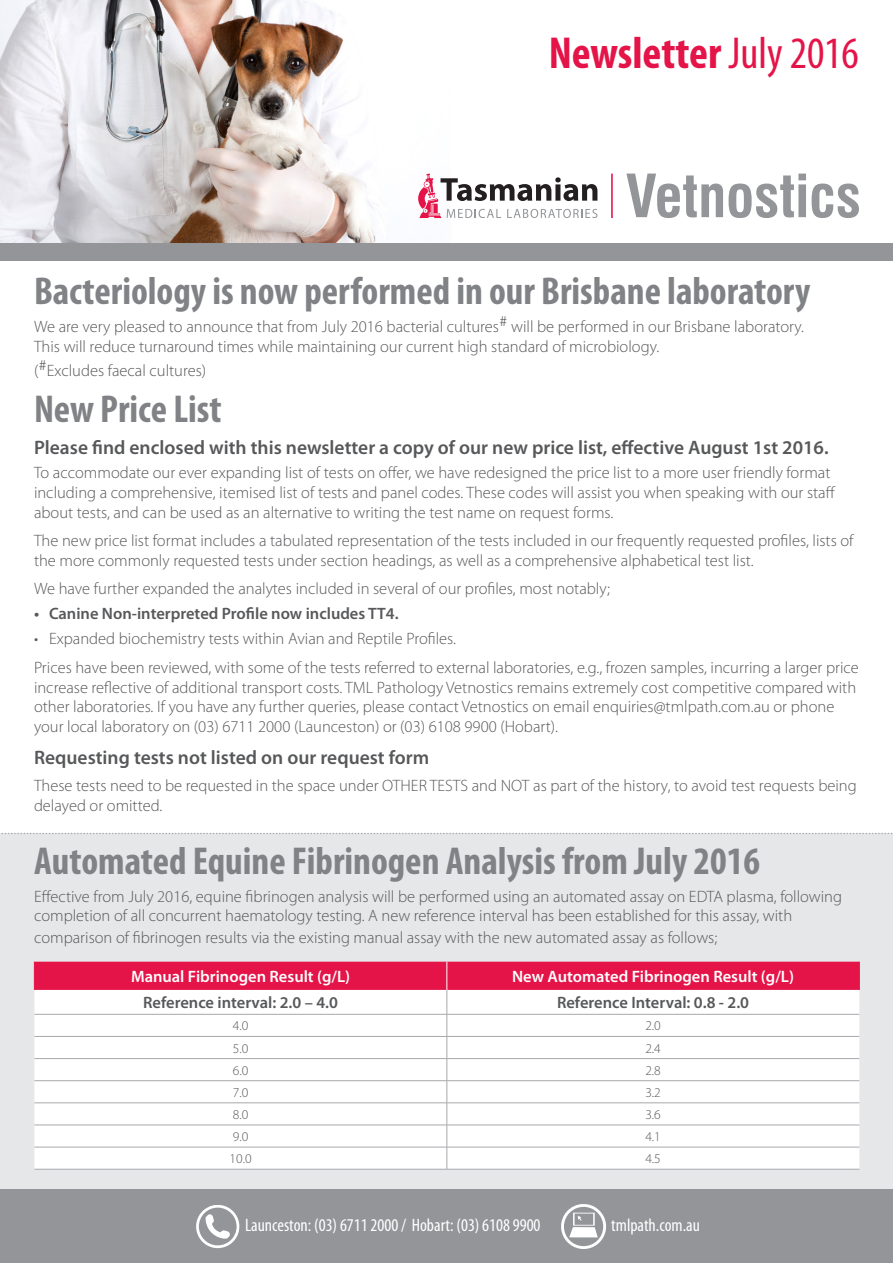
<style>
.page{position:relative;width:893px;height:1263px;background:#fff}
.page>*{position:absolute;margin:0;border:0;box-sizing:border-box;transform-origin:0 0}
.t1{font:700 condensed 45px "Myriad Pro";color:#e41448}
.ArticleBodyCopy{font:700 condensed 39px "Myriad Pro";color:#808285}
.t2{font:600 19.5px "Myriad Pro";color:#57585a}
.t3{font:condensed 18px "Myriad Pro";color:#fff}
.ArticleBodyCopy-2{font:300 16.5px/19.8px "Myriad Pro";color:#57585a}
.t4{font:600 16.5px "Myriad Pro";color:#57585a}
.t5{font:600 16.5px "Myriad Pro";color:#fff}
.t6{font:300 13.5px "Myriad Pro";color:#57585a}
.s1{font-weight:400}
</style>
<div class="page">
<img style="left:0;top:0;width:323px;height:243px">
<div style="left:0;top:243px;width:893px;height:17px;background:#939598"></div>
<svg style="left:626px;top:174px;width:97px;height:44px"></svg>
<svg style="left:729px;top:174px;width:77px;height:44px"></svg>
<svg style="left:812px;top:184px;width:47px;height:34px"></svg>
<hr style="left:611px;top:174px;width:2px;height:44px;background:#e41448">
<svg style="left:418px;top:174px;width:179px;height:44px"></svg>
<div style="left:0;top:1188px;width:893px;height:75px;background:#939598"></div>
<svg style="left:196px;top:1205px;width:43px;height:43px"></svg>
<svg style="left:561px;top:1204px;width:45px;height:45px"></svg>
<div style="left:0;top:833px;width:893px;height:355px;background:#e6e7e9"></div>
<svg style="left:1px;top:833px;width:892px;height:1px"></svg>
<hr style="left:34px;top:1169px;width:413px;height:1px;background:#a8a9ad">
<hr style="left:447px;top:1169px;width:412px;height:1px;background:#a8a9ad">
<svg style="left:34px;top:962px;width:826px;height:207px;background:#f8dce3"></svg>
<h1 class="t1" style="left:549px;top:25px;width:312px">Newsletter <span class="s1">July 2016</span></h1>
<p class="ArticleBodyCopy" style="left:34px;top:266px;width:778px">Bacteriology is now performed in our Brisbane laboratory</p>
<p class="ArticleBodyCopy-2" style="left:34px;top:317px;width:772px">We are very pleased to announce that from July 2016 bacterial cultures# will be performed in our Brisbane laboratory.<br>This will reduce turnaround times while maintaining our current high standard of microbiology.</p>
<p class="ArticleBodyCopy-2" style="left:34px;top:361px;width:174px">(#Excludes faecal cultures)</p>
<p class="ArticleBodyCopy" style="left:34px;top:385px;width:189px">New Price List</p>
<p class="t2" style="left:34px;top:436px;width:796px">Please find enclosed with this newsletter a copy of our new price list, effective August 1st 2016.</p>
<p class="ArticleBodyCopy-2" style="left:34px;top:463px;width:803px">To accommodate our ever expanding list of tests on offer, we have redesigned the price list to a more user friendly format including a comprehensive, itemised list of tests and panel codes. These codes will assist you when speaking with our staff about tests, and can be used as an alternative to writing the test name on request forms.</p>
<p class="ArticleBodyCopy-2" style="left:34px;top:531px;width:821px">The new price list format includes a tabulated representation of the tests included in our frequently requested profiles, lists of the more commonly requested tests under section headings, as well as a comprehensive alphabetical test list.</p>
<p class="ArticleBodyCopy-2" style="left:34px;top:579px;width:578px">We have further expanded the analytes included in several of our profiles, most notably;</p>
<p class="t4" style="left:34px;top:604px;width:366px">• Canine Non-interpreted Profile now includes TT4.</p>
<p class="ArticleBodyCopy-2" style="left:34px;top:629px;width:424px">• Expanded biochemistry tests within Avian and Reptile Profiles.</p>
<p class="ArticleBodyCopy-2" style="left:34px;top:658px;width:826px">Prices have been reviewed, with some of the tests referred to external laboratories, e.g., frozen samples, incurring a larger price increase reflective of additional transport costs. TML Pathology Vetnostics remains extremely cost competitive compared with other laboratories. If you have any further queries, please contact Vetnostics on email enquiries@tmlpath.com.au or phone your local laboratory on (03) 6711 2000 (Launceston) or (03) 6108 9900 (Hobart).</p>
<p class="t2" style="left:34px;top:747px;width:397px">Requesting tests not listed on our request form</p>
<p class="ArticleBodyCopy-2" style="left:34px;top:776px;width:824px">These tests need to be requested in the space under OTHER TESTS and NOT as part of the history, to avoid test requests being delayed or omitted.</p>
<p class="ArticleBodyCopy" style="left:34px;top:836px;width:727px">Automated Equine Fibrinogen Analysis from July 2016</p>
<p class="ArticleBodyCopy-2" style="left:34px;top:887px;width:810px">Effective from July 2016, equine fibrinogen analysis will be performed using an automated assay on EDTA plasma, following completion of all concurrent haematology testing. A new reference interval has been established for this assay, with</p>
<p class="ArticleBodyCopy-2" style="left:34px;top:928px;width:685px">comparison of fibrinogen results via the existing manual assay with the new automated assay as follows;</p>
<p class="t5" style="left:131px;top:967px;width:221px">Manual Fibrinogen Result (g/L)</p>
<p class="t5" style="left:512px;top:967px;width:283px">New Automated Fibrinogen Result (g/L)</p>
<p class="t4" style="left:143px;top:994px;width:196px">Reference interval: 2.0 – 4.0</p>
<p class="t4" style="left:557px;top:994px;width:194px">Reference Interval: 0.8 - 2.0</p>
<p class="t6" style="left:233px;top:1018px;width:17px">4.0</p>
<p class="t6" style="left:645px;top:1018px;width:17px">2.0</p>
<p class="t6" style="left:233px;top:1041px;width:17px">5.0</p>
<p class="t6" style="left:645px;top:1041px;width:17px">2.4</p>
<p class="t6" style="left:233px;top:1063px;width:17px">6.0</p>
<p class="t6" style="left:645px;top:1063px;width:17px">2.8</p>
<p class="t6" style="left:233px;top:1085px;width:17px">7.0</p>
<p class="t6" style="left:645px;top:1085px;width:17px">3.2</p>
<p class="t6" style="left:233px;top:1107px;width:17px">8.0</p>
<p class="t6" style="left:645px;top:1107px;width:17px">3.6</p>
<p class="t6" style="left:233px;top:1129px;width:17px">9.0</p>
<p class="t6" style="left:645px;top:1129px;width:17px">4.1</p>
<p class="t6" style="left:230px;top:1151px;width:24px">10.0</p>
<p class="t6" style="left:645px;top:1151px;width:17px">4.5</p>
<p class="t3" style="left:245px;top:1214px;width:297px">Launceston: (03) 6711 2000 / Hobart: (03) 6108 9900</p>
<p class="t3" style="left:611px;top:1214px;width:90px">tmlpath.com.au</p>
</div>
